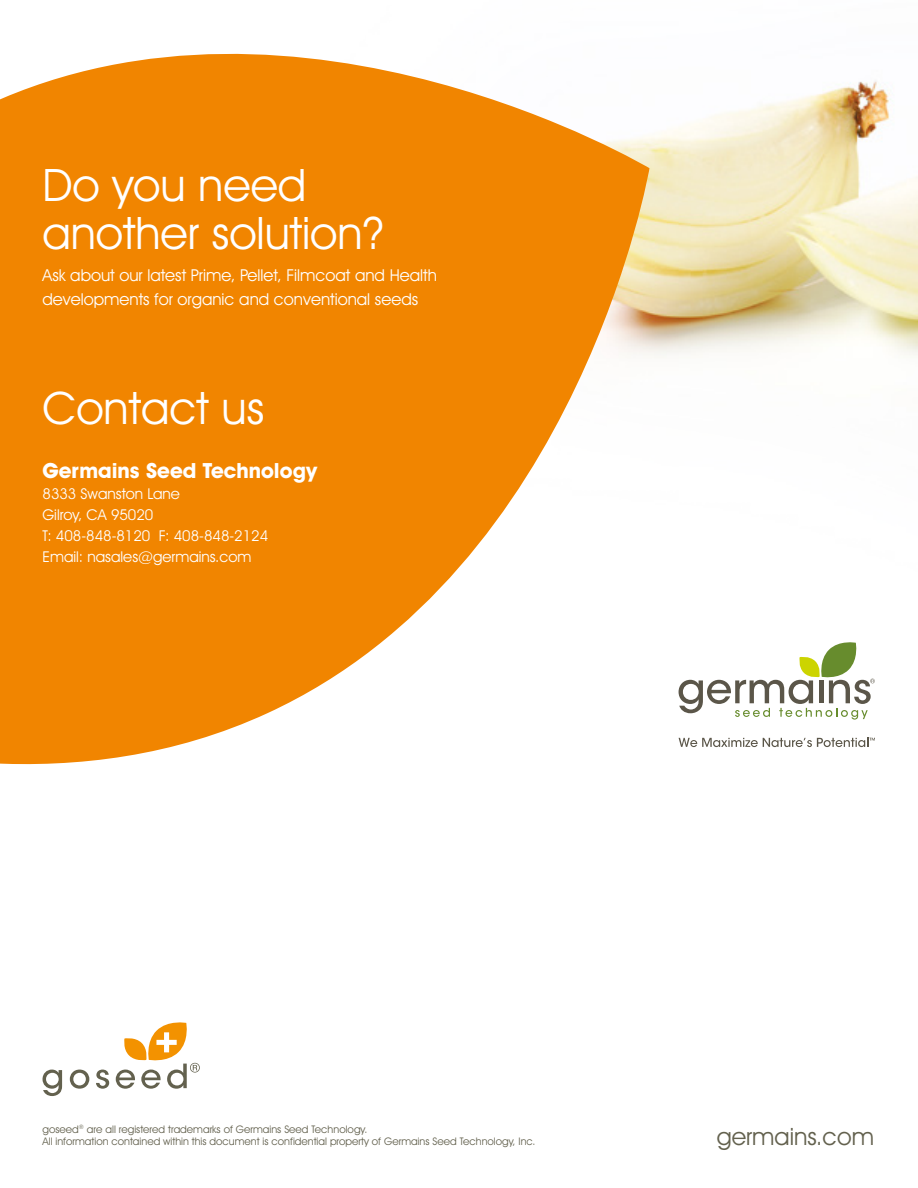
<style>
.page{position:relative;width:918px;height:1188px;background:#fff}
.page>*{position:absolute;margin:0;border:0;box-sizing:border-box;transform-origin:0 0}
.t1{font:45px/48px "Avant Garde IT Cby BT";color:#fff}
.t2{font:24px "Avant Garde IT Cby BT";color:#63614e}
.t3{font:700 21px "Avant Garde IT Cby BT";color:#fff}
.t4{font:16.5px/24px "Avant Garde IT Cby BT";color:#fff}
.t5{font:15px/21px "Avant Garde IT Cby BT";color:#fff}
.t6{font:10.5px/12.6px "Avant Garde IT Cby BT";color:#63614e}
</style>
<div class="page">
<img style="left:649px;top:81px;width:269px;height:277px">
<svg style="left:0;top:53px;width:649px;height:712px;fill:#f18500"></svg>
<svg style="left:43px;top:1070px;width:19px;height:26px"></svg>
<svg style="left:70px;top:1070px;width:19px;height:19px"></svg>
<svg style="left:96px;top:1070px;width:13px;height:19px"></svg>
<svg style="left:116px;top:1022px;width:84px;height:67px"></svg>
<svg style="left:679px;top:738px;width:196px;height:9px"></svg>
<svg style="left:679px;top:642px;width:196px;height:78px"></svg>
<h1 class="t1" style="left:43px;top:161px;width:343px">Do you need another solution?</h1>
<h3 class="t4" style="left:43px;top:263px;width:396px">Ask about our latest Prime, Pellet, Filmcoat and Health developments for organic and conventional seeds</h3>
<h1 class="t1" style="left:43px;top:384px;width:223px">Contact us</h1>
<h3 class="t3" style="left:43px;top:458px;width:276px">Germains Seed Technology</h3>
<h3 class="t5" style="left:43px;top:483px;width:227px">8333 Swanston Lane<br>Gilroy, CA 95020<br>T: 408-848-8120 F: 408-848-2124<br>Email: nasales@germains.com</h3>
<p class="t6" style="left:43px;top:1123px;width:494px">goseed<sup>®</sup> are all registered trademarks of Germains Seed Technology.<br>All information contained within this document is confidential property of Germains Seed Technology, Inc.</p>
<h2 class="t2" style="left:717px;top:1122px;width:159px">germains.com</h2>
</div>
